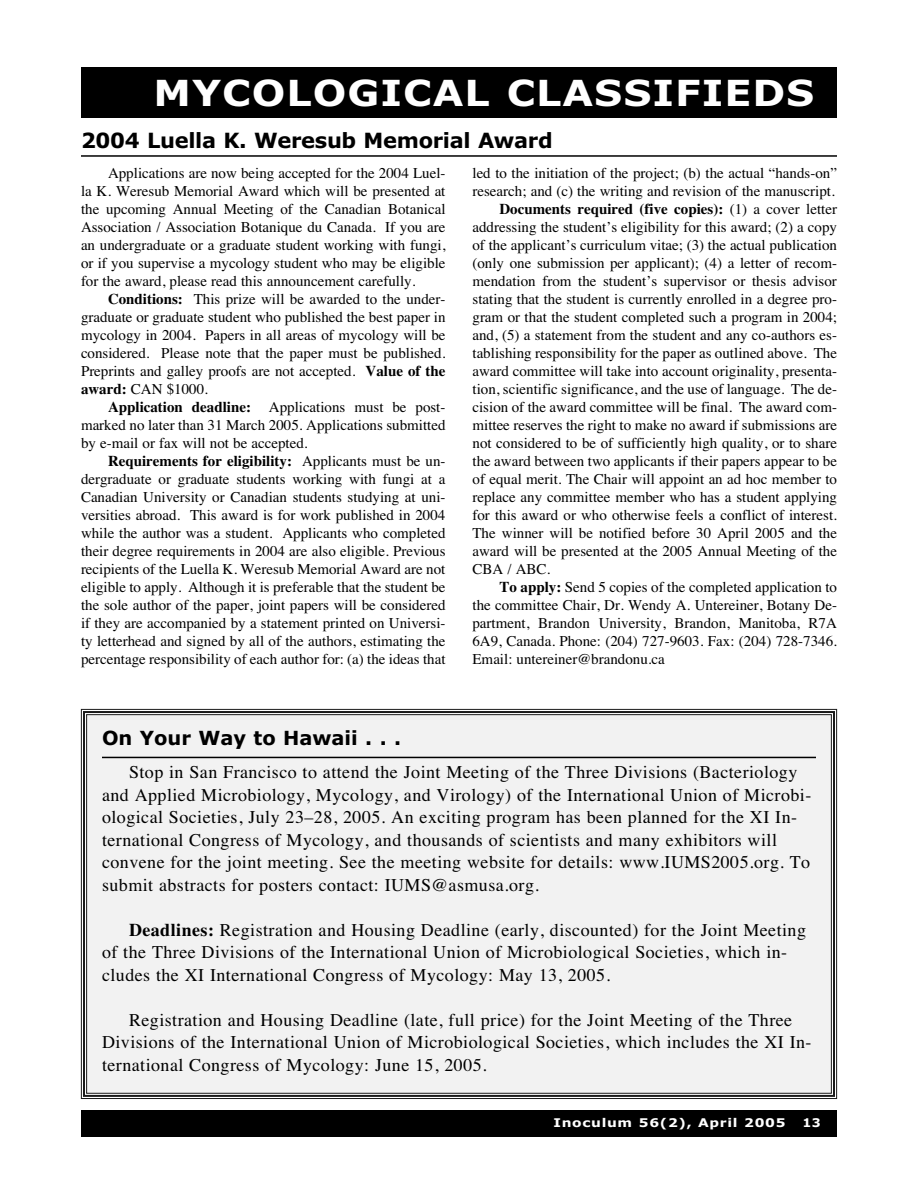
<style>
.page{position:relative;width:918px;height:1188px;background:#fff}
.page>*{position:absolute;margin:0;border:0;box-sizing:border-box;transform-origin:0 0}
.t1{font:700 36px "Verdana";letter-spacing:.025em;color:#fff;scale:1.1 1}
.t2{font:700 21px "Verdana";letter-spacing:-.015em;color:#000}
.t3{font:700 19.5px "Verdana";color:#000}
.t4{font:18px/22.5px "Times";letter-spacing:.025em;color:#000}
.t5{font:15px/18px "Times";color:#000;text-align:justify}
.t6{font:700 15px "Times";color:#000}
.t7{font:700 12px "Verdana";letter-spacing:.05em;color:#fff;scale:1.15 1}
.t8{font:700 12px "Verdana";letter-spacing:.05em;color:#fff;scale:1.05 1}
.s1{font-weight:700}
.s2{font-weight:400}
</style>
<div class="page">
<div style="left:81px;top:1110px;width:756px;height:27px;background:#000"></div>
<div style="left:81px;top:68px;width:756px;height:50px;background:#000"></div>
<hr style="left:81px;top:155px;width:756px;height:2px;background:#000">
<div style="left:87px;top:715px;width:744px;height:378px;background:#f2f2f2"></div>
<hr style="left:102px;top:757px;width:714px;height:1px;background:#000">
<div style="left:83px;top:711px;width:752px;height:386px;border:2px solid #1a1a1a"></div>
<h1 class="t1" style="left:154px;top:78px;width:602px">MYCOLOGICAL CLASSIFIEDS</h1>
<h2 class="t2" style="left:81px;top:132px;width:473px">2004 Luella K. Weresub Memorial Award</h2>
<p class="t5" style="left:81px;top:166px;width:366px;text-indent:27px">Applications are now being accepted for the 2004 Luel&shy;la K. Weresub Memorial Award which will be presented at the upcoming Annual Meeting of the Canadian Botanical Association / Association Botanique du Canada. If you are an undergraduate or a graduate student working with fungi, or if you supervise a mycology student who may be eligible for the award, please read this announcement carefully.</p>
<p class="t5" style="left:81px;top:292px;width:366px;text-indent:27px"><span class="s1">Conditions:</span> This prize will be awarded to the under&shy;graduate or graduate student who published the best paper in mycology in 2004. Papers in all areas of mycology will be considered. Please note that the paper must be published.<br>Preprints and galley proofs are not accepted. <span class="s1">Value of the award:</span> CAN $1000.</p>
<p class="t5" style="left:81px;top:400px;width:366px;text-indent:27px"><span class="s1">Application deadline:</span> Applications must be post&shy;marked no later than 31 March 2005. Applications submitted by e-mail or fax will not be accepted.</p>
<p class="t5" style="left:81px;top:454px;width:366px;text-indent:27px"><span class="s1">Requirements for eligibility:</span> Applicants must be un&shy;dergraduate or graduate students working with fungi at a Canadian University or Canadian students studying at uni&shy;versities abroad. This award is for work published in 2004 while the author was a student. Applicants who completed their degree requirements in 2004 are also eligible. Previous recipients of the Luella K. Weresub Memorial Award are not eligible to apply. Although it is preferable that the student be the sole author of the paper, joint papers will be considered if they are accompanied by a statement printed on Universi&shy;ty letterhead and signed by all of the authors, estimating the percentage responsibility of each author for: (a) the ideas that</p>
<p class="t5" style="left:473px;top:166px;width:366px">led to the initiation of the project; (b) the actual “hands-on”</p>
<p class="t5" style="left:473px;top:184px;width:364px">research; and (c) the writing and revision of the manuscript.</p>
<p class="t6" style="left:500px;top:204px;width:339px">Documents required (five copies): <span class="s2">(1) a cover letter</span></p>
<p class="t5" style="left:473px;top:220px;width:366px">addressing the student’s eligibility for this award; (2) a copy</p>
<p class="t5" style="left:473px;top:238px;width:366px">of the applicant’s curriculum vitae; (3) the actual publication</p>
<p class="t5" style="left:473px;top:256px;width:366px">(only one submission per applicant); (4) a letter of recom-</p>
<p class="t5" style="left:473px;top:274px;width:366px">mendation from the student’s supervisor or thesis advisor</p>
<p class="t5" style="left:473px;top:292px;width:366px">stating that the student is currently enrolled in a degree pro-</p>
<p class="t5" style="left:473px;top:310px;width:366px">gram or that the student completed such a program in 2004;</p>
<p class="t5" style="left:473px;top:328px;width:366px">and, (5) a statement from the student and any co-authors es-</p>
<p class="t5" style="left:473px;top:346px;width:366px">tablishing responsibility for the paper as outlined above. The</p>
<p class="t5" style="left:473px;top:364px;width:366px">award committee will take into account originality, presenta-</p>
<p class="t5" style="left:473px;top:382px;width:366px">tion, scientific significance, and the use of language. The de-</p>
<p class="t5" style="left:473px;top:400px;width:366px">cision of the award committee will be final. The award com-</p>
<p class="t5" style="left:473px;top:418px;width:366px">mittee reserves the right to make no award if submissions are</p>
<p class="t5" style="left:473px;top:436px;width:366px">not considered to be of sufficiently high quality, or to share</p>
<p class="t5" style="left:473px;top:454px;width:366px">the award between two applicants if their papers appear to be</p>
<p class="t5" style="left:473px;top:472px;width:366px">of equal merit. The Chair will appoint an ad hoc member to</p>
<p class="t5" style="left:473px;top:490px;width:366px">replace any committee member who has a student applying</p>
<p class="t5" style="left:473px;top:508px;width:366px">for this award or who otherwise feels a conflict of interest.</p>
<p class="t5" style="left:473px;top:526px;width:366px">The winner will be notified before 30 April 2005 and the</p>
<p class="t5" style="left:473px;top:544px;width:366px">award will be presented at the 2005 Annual Meeting of the</p>
<p class="t5" style="left:473px;top:562px;width:79px">CBA / ABC.</p>
<p class="t5" style="left:500px;top:580px;width:339px"><span class="s1">To apply:</span> Send 5 copies of the completed application to</p>
<p class="t5" style="left:472px;top:598px;width:366px">the committee Chair, Dr. Wendy A. Untereiner, Botany De-</p>
<p class="t5" style="left:472px;top:616px;width:366px">partment, Brandon University, Brandon, Manitoba, R7A</p>
<p class="t5" style="left:472px;top:634px;width:366px">6A9, Canada. Phone: (204) 727-9603. Fax: (204) 728-7346.</p>
<p class="t5" style="left:472px;top:652px;width:194px">Email: untereiner@brandonu.ca</p>
<h3 class="t3" style="left:102px;top:730px;width:301px">On Your Way to Hawaii . . .</h3>
<p class="t4" style="left:102px;top:763px;width:711px;text-indent:27px">Stop in San Francisco to attend the Joint Meeting of the Three Divisions (Bacteriology and Applied Microbiology, Mycology, and Virology) of the International Union of Microbi&shy;ological Societies, July 23–28, 2005. An exciting program has been planned for the XI In&shy;ternational Congress of Mycology, and thousands of scientists and many exhibitors will convene for the joint meeting. See the meeting website for details: www.IUMS2005.org. To submit abstracts for posters contact: IUMS@asmusa.org.</p>
<p class="t4" style="left:102px;top:920px;width:706px;text-indent:27px"><span class="s1">Deadlines:</span> Registration and Housing Deadline (early, discounted) for the Joint Meeting of the Three Divisions of the International Union of Microbiological Societies, which in&shy;cludes the XI International Congress of Mycology: May 13, 2005.</p>
<p class="t4" style="left:102px;top:1010px;width:711px;text-indent:27px">Registration and Housing Deadline (late, full price) for the Joint Meeting of the Three<br>Divisions of the International Union of Microbiological Societies, which includes the XI In&shy;ternational Congress of Mycology: June 15, 2005.</p>
<p class="t7" style="left:554px;top:1118px;width:203px">Inoculum 56(2), April 2005</p>
<p class="t8" style="left:802px;top:1118px;width:19px">13</p>
</div>
